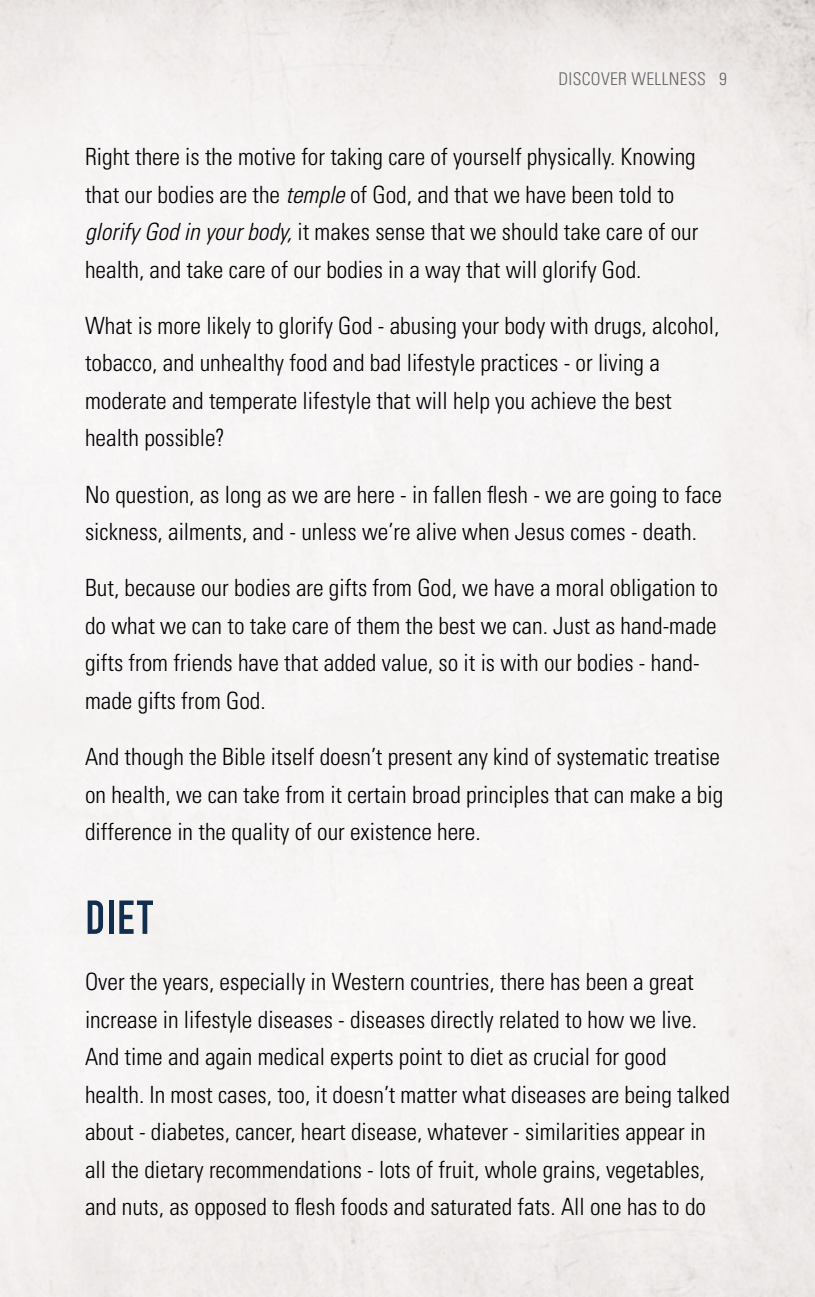
<style>
.page{position:relative;width:815px;height:1297px;background:#fff}
.page>*{position:absolute;margin:0;border:0;box-sizing:border-box;transform-origin:0 0}
.t1{font:50px "Fette Eng D";color:#112e4f}
.t2{font:300 condensed 23.75px/37.5px "Univers";color:#000}
.t3{font:300 condensed 17.5px "Univers";letter-spacing:.02em;color:#636466}
.s1{font-style:italic}
</style>
<div class="page">
<p class="t3" style="left:558px;top:68px;width:170px">DISCOVER WELLNESS 9</p>
<p class="t2" style="left:85px;top:138px;width:615px">Right there is the motive for taking care of yourself physically. Knowing that our bodies are the <span class="s1">temple</span> of God, and that we have been told to <span class="s1">glorify God in your body,</span> it makes sense that we should take care of our health, and take care of our bodies in a way that will glorify God.</p>
<p class="t2" style="left:85px;top:307px;width:636px">What is more likely to glorify God - abusing your body with drugs, alcohol, tobacco, and unhealthy food and bad lifestyle practices - or living a moderate and temperate lifestyle that will help you achieve the best health possible?</p>
<p class="t2" style="left:85px;top:475px;width:638px">No question, as long as we are here - in fallen flesh - we are going to face sickness, ailments, and - unless we’re alive when Jesus comes - death.</p>
<p class="t2" style="left:85px;top:569px;width:634px">But, because our bodies are gifts from God, we have a moral obligation to do what we can to take care of them the best we can. Just as hand-made gifts from friends have that added value, so it is with our bodies - hand&shy;made gifts from God.</p>
<p class="t2" style="left:85px;top:738px;width:640px">And though the Bible itself doesn’t present any kind of systematic treatise on health, we can take from it certain broad principles that can make a big difference in the quality of our existence here.</p>
<h1 class="t1" style="left:85px;top:891px;width:70px">DIET</h1>
<p class="t2" style="left:85px;top:963px;width:646px">Over the years, especially in Western countries, there has been a great increase in lifestyle diseases - diseases directly related to how we live.<br>And time and again medical experts point to diet as crucial for good health. In most cases, too, it doesn’t matter what diseases are being talked about - diabetes, cancer, heart disease, whatever - similarities appear in all the dietary recommendations - lots of fruit, whole grains, vegetables, and nuts, as opposed to flesh foods and saturated fats. All one has to do</p>
</div>
